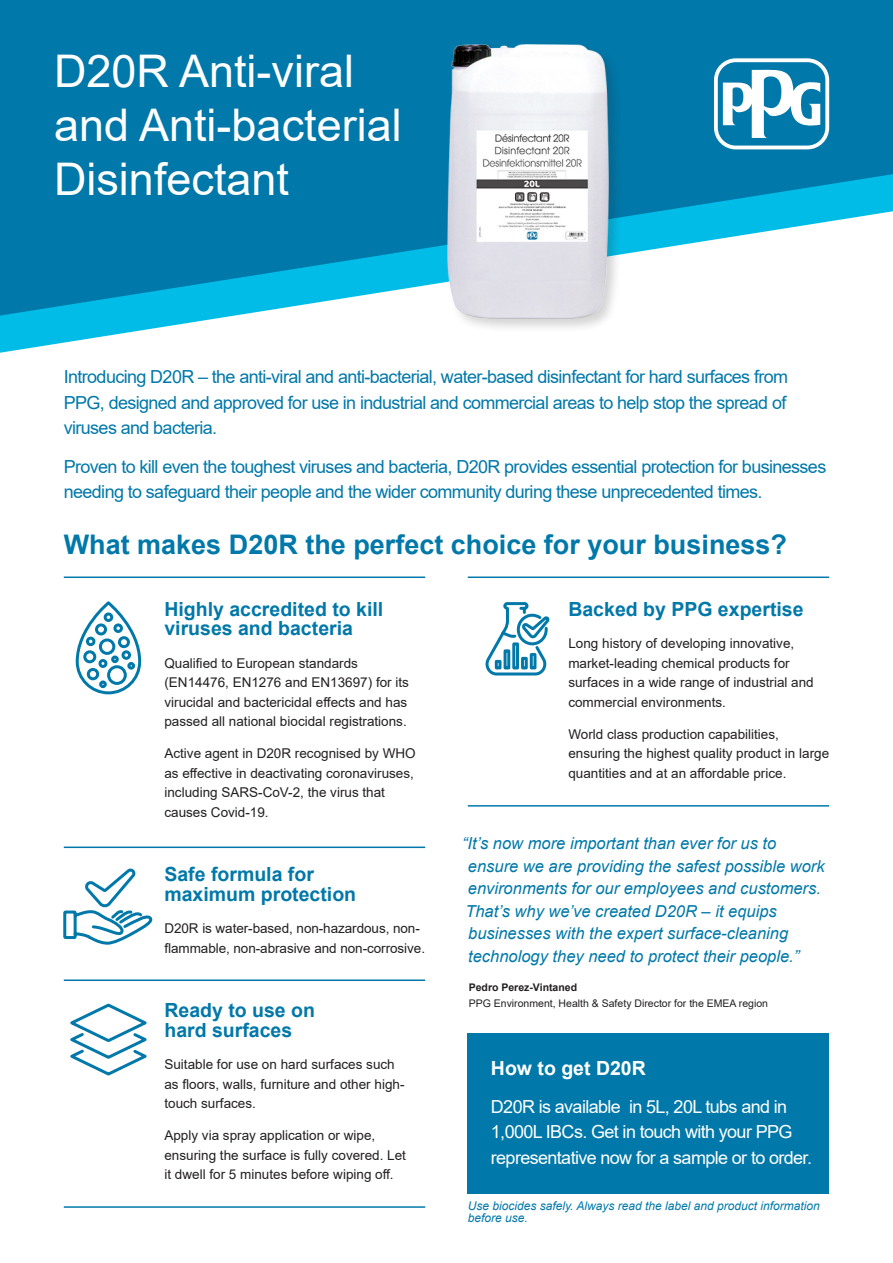
<style>
.page{position:relative;width:893px;height:1263px;background:#fff}
.page>*{position:absolute;margin:0;border:0;box-sizing:border-box;transform-origin:0 0}
.Body{font:45px/54px "Arial";color:#fff}
.Subheading{font:700 27px "Arial";color:#0078a9}
.Subheading-2{font:700 19.5px/19.5px "Arial";color:#0078a9}
.Body-2{font:700 19.5px "Arial";color:#0078a9}
.Subheading-3{font:700 19.5px "Arial";color:#fff}
.Intro{font:18px/25.5px "Arial";letter-spacing:-.035em;color:#0078a9;text-align:justify}
.Intro-2{font:18px/25.5px "Arial";letter-spacing:-.035em;color:#fff}
.Body-3{font:italic 16.5px/22.5px "Arial";color:#0078a9}
.Body-4{font:13.5px/19.5px "Arial";color:#231f20}
.Body-5{font:italic 12px/12px "Arial";color:#0078aa}
.Body-6{font:10.5px/16.5px "Arial";color:#231f20}
.s1{font-weight:700}
</style>
<div class="page">
<div style="left:0;top:0;width:893px;height:174px;background:#0078a9"></div>
<svg style="left:0;top:174px;width:893px;height:179px"></svg>
<div style="left:468px;top:1033px;width:361px;height:161px;background:#0078a9"></div>
<hr style="left:64px;top:846px;width:361px;height:2px;background:#0078a9">
<hr style="left:64px;top:979px;width:361px;height:2px;background:#0078a9">
<hr style="left:468px;top:805px;width:361px;height:1px;background:#0078a9">
<hr style="left:64px;top:1206px;width:361px;height:2px;background:#0078a9">
<hr style="left:64px;top:576px;width:361px;height:2px;background:#0078a9">
<hr style="left:468px;top:576px;width:361px;height:2px;background:#0078a9">
<svg style="left:63px;top:870px;width:90px;height:75px"></svg>
<svg style="left:75px;top:601px;width:67px;height:94px"></svg>
<svg style="left:485px;top:602px;width:65px;height:74px"></svg>
<svg style="left:70px;top:1003px;width:77px;height:73px"></svg>
<svg style="left:714px;top:58px;width:115px;height:91px"></svg>
<div style="left:718px;top:62px;width:107px;height:84px;background:#0078aa;border-radius:18px"></div>
<svg style="left:723px;top:69px;width:97px;height:69px"></svg>
<img style="left:386px;top:31px;width:292px;height:299px">
<p class="Body" style="left:54px;top:44px;width:349px">D20R Anti-viral and Anti-bacterial<br>Disinfectant</p>
<p class="Intro" style="left:64px;top:364px;width:726px">Introducing D20R – the anti-viral and anti-bacterial, water-based disinfectant for hard surfaces from PPG, designed and approved for use in industrial and commercial areas to help stop the spread of viruses and bacteria.</p>
<p class="Intro" style="left:64px;top:453px;width:764px">Proven to kill even the toughest viruses and bacteria, D20R provides essential protection for businesses needing to safeguard their people and the wider community during these unprecedented times.</p>
<p class="Subheading" style="left:64px;top:525px;width:725px">What makes D20R the perfect choice for your business?</p>
<p class="Subheading-2" style="left:164px;top:599px;width:220px">Highly accredited to kill viruses and bacteria</p>
<p class="Body-4" style="left:164px;top:653px;width:246px">Qualified to European standards (EN14476, EN1276 and EN13697) for its virucidal and bactericidal effects and has passed all national biocidal registrations.</p>
<p class="Body-4" style="left:164px;top:744px;width:253px">Active agent in D20R recognised by WHO as effective in deactivating coronaviruses, including SARS-CoV-2, the virus that causes Covid-19.</p>
<p class="Subheading-2" style="left:164px;top:865px;width:193px">Safe formula for maximum protection</p>
<p class="Body-4" style="left:164px;top:919px;width:262px">D20R is water-based, non-hazardous, non&shy;flammable, non-abrasive and non-corrosive.</p>
<p class="Subheading-2" style="left:164px;top:1001px;width:152px">Ready to use on hard surfaces</p>
<p class="Body-4" style="left:164px;top:1054px;width:242px">Suitable for use on hard surfaces such as floors, walls, furniture and other high&shy;touch surfaces.</p>
<p class="Body-4" style="left:164px;top:1126px;width:243px">Apply via spray application or wipe, ensuring the surface is fully covered. Let it dwell for 5 minutes before wiping off.</p>
<p class="Body-2" style="left:568px;top:595px;width:237px">Backed by PPG expertise</p>
<p class="Body-4" style="left:568px;top:634px;width:247px">Long history of developing innovative, market-leading chemical products for surfaces in a wide range of industrial and commercial environments.</p>
<p class="Body-4" style="left:568px;top:724px;width:262px">World class production capabilities, ensuring the highest quality product in large quantities and at an affordable price.</p>
<p class="Body-3" style="left:462px;top:832px;width:364px">“It’s now more important than ever for us to ensure we are providing the safest possible work environments for our employees and customers.<br>That’s why we’ve created D20R – it equips businesses with the expert surface-cleaning technology they need to protect their people.”</p>
<p class="Body-6" style="left:469px;top:979px;width:301px"><span class="s1">Pedro Perez-Vintaned<br></span>PPG Environment, Health &amp; Safety Director for the EMEA region</p>
<p class="Subheading-3" style="left:491px;top:1054px;width:156px">How to get D20R</p>
<p class="Intro-2" style="left:491px;top:1093px;width:323px">D20R is available in 5L, 20L tubs and in<br>1,000L IBCs. Get in touch with your PPG representative now for a sample or to order.</p>
<p class="Body-5" style="left:468px;top:1200px;width:354px">Use biocides safely. Always read the label and product information before use.</p>
</div>
